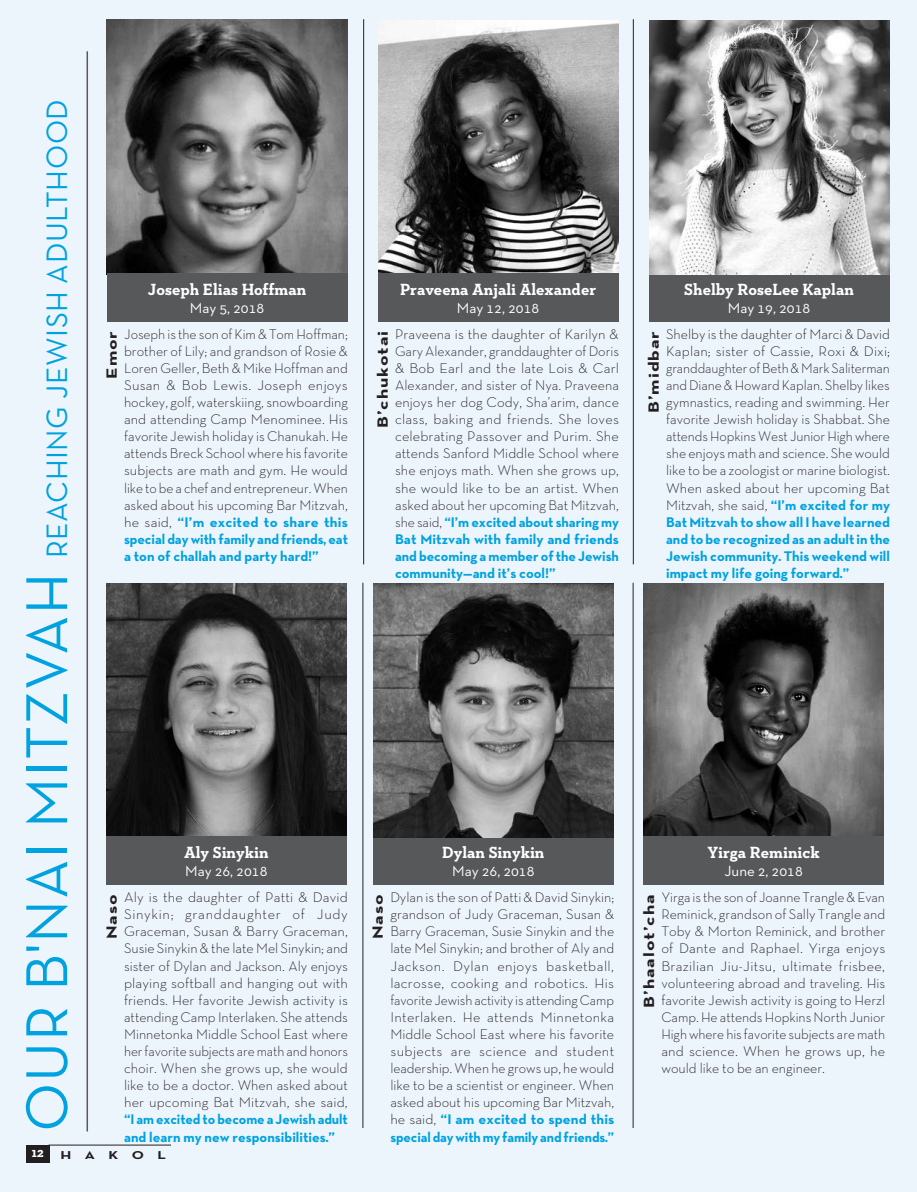
<style>
.page{position:relative;width:917px;height:1192px;background:#fff}
.page>*{position:absolute;margin:0;border:0;box-sizing:border-box;transform-origin:0 0}
.t1{font:30px "Neutra Text TF";letter-spacing:.02em;color:#00a2df}
.t2{font:700 16.5px "Neutraface Slab Text";color:#fff}
.t3{font:15px "Neutra Text TF";color:#fff}
.t4{font:700 15px "Neutra Text TF";letter-spacing:.05em;color:#231f20;scale:1.3 1}
.t5{font:300 14.25px/17.1px "Neutra Text TF";color:#231f20;text-align:justify}
.t6{font:700 14.25px/17.1px "Neutra Text TF";color:#00a2df}
.t7{font:700 11.55px "Neutra Text TF";letter-spacing:.88em;color:#231f20;scale:1.32 1}
.s1{font-size:60px}
.s2{font-weight:700;color:#00a2df}
.s3{font-family:"Neutraface Slab Text";font-size:13.5px;color:#fff}
</style>
<div class="page">
<div style="left:0;top:0;width:916px;height:1192px;background:#edf5fc"></div>
<hr style="left:363px;top:19px;width:1px;height:545px;background:#231f20">
<hr style="left:632px;top:19px;width:1px;height:545px;background:#231f20">
<img style="left:107px;top:20px;width:240px;height:253px">
<div style="left:107px;top:273px;width:240px;height:48px;background:#57585a"></div>
<div style="left:648px;top:273px;width:240px;height:48px;background:#57585a"></div>
<img style="left:378px;top:20px;width:240px;height:253px">
<div style="left:378px;top:273px;width:240px;height:48px;background:#57585a"></div>
<hr style="left:362px;top:583px;width:1px;height:545px;background:#231f20">
<hr style="left:632px;top:583px;width:1px;height:545px;background:#231f20">
<img style="left:106px;top:584px;width:240px;height:253px">
<div style="left:373px;top:837px;width:240px;height:48px;background:#57585a"></div>
<div style="left:106px;top:837px;width:240px;height:48px;background:#57585a"></div>
<img style="left:643px;top:584px;width:240px;height:253px">
<img style="left:373px;top:584px;width:240px;height:254px">
<img style="left:648px;top:20px;width:240px;height:254px">
<div style="left:643px;top:837px;width:240px;height:48px;background:#57585a"></div>
<hr style="left:86px;top:51px;width:2px;height:1080px;background:#57585a">
<hr style="left:48px;top:1145px;width:123px;height:1px;background:#231f20">
<div style="left:26px;top:1145px;width:24px;height:17px;background:#231f20"></div>
<h1 class="t1" style="left:39px;top:1131px;width:1034px;rotate:-90deg"><span class="s1">OUR B'NAI MITZVAH</span> REACHING JEWISH ADULTHOOD</h1>
<p class="t2" style="left:148px;top:278px;width:160px">Joseph Elias Hoffman</p>
<p class="t3" style="left:190px;top:298px;width:76px">May 5, 2018</p>
<p class="t2" style="left:400px;top:278px;width:197px">Praveena Anjali Alexander</p>
<p class="t3" style="left:456px;top:298px;width:84px">May 12, 2018</p>
<p class="t2" style="left:684px;top:278px;width:171px">Shelby RoseLee Kaplan</p>
<p class="t3" style="left:727px;top:298px;width:84px">May 19, 2018</p>
<p class="t5" style="left:124px;top:325px;width:225px">Joseph is the son of Kim &amp; Tom Hoffman; brother of Lily; and grandson of Rosie &amp; Loren Geller, Beth &amp; Mike Hoffman and Susan &amp; Bob Lewis. Joseph enjoys hockey, golf, waterskiing, snowboarding and attending Camp Menominee. His favorite Jewish holiday is Chanukah. He attends Breck School where his favorite subjects are math and gym. He would like to be a chef and entrepreneur. When asked about his upcoming Bar Mitzvah, he said, <span class="s2">“I’m excited to share this special day with family and friends, eat a ton of challah and party hard!”</span></p>
<p class="t5" style="left:665px;top:325px;width:225px">Shelby is the daughter of Marci &amp; David Kaplan; sister of Cassie, Roxi &amp; Dixi; granddaughter of Beth &amp; Mark Saliterman and Diane &amp; Howard Kaplan. Shelby likes gymnastics, reading and swimming. Her favorite Jewish holiday is Shabbat. She attends Hopkins West Junior High where she enjoys math and science. She would like to be a zoologist or marine biologist.<br>When asked about her upcoming Bat Mitzvah, she said, <span class="s2">“I’m excited for my Bat Mitzvah to show all I have learned and to be recognized as an adult in the Jewish community. This weekend will impact my life going forward.”</span></p>
<p class="t5" style="left:395px;top:325px;width:225px">Praveena is the daughter of Karilyn &amp; Gary Alexander, granddaughter of Doris &amp; Bob Earl and the late Lois &amp; Carl Alexander, and sister of Nya. Praveena enjoys her dog Cody, Sha’arim, dance class, baking and friends. She loves celebrating Passover and Purim. She attends Sanford Middle School where she enjoys math. When she grows up, she would like to be an artist. When asked about her upcoming Bat Mitzvah, she said, <span class="s2">“I’m excited about sharing my Bat Mitzvah with family and friends and becoming a member of the Jewish community—and it’s cool!”</span></p>
<p class="t4" style="left:644px;top:413px;width:65px;rotate:-90deg">B’midbar</p>
<p class="t4" style="left:102px;top:379px;width:39px;rotate:-90deg">Emor</p>
<p class="t4" style="left:373px;top:428px;width:76px;rotate:-90deg">B’chukotai</p>
<p class="t2" style="left:184px;top:842px;width:86px">Aly Sinykin</p>
<p class="t3" style="left:185px;top:862px;width:84px">May 26, 2018</p>
<p class="t2" style="left:442px;top:842px;width:104px">Dylan Sinykin</p>
<p class="t3" style="left:452px;top:862px;width:84px">May 26, 2018</p>
<p class="t2" style="left:707px;top:842px;width:114px">Yirga Reminick</p>
<p class="t3" style="left:724px;top:862px;width:80px">June 2, 2018</p>
<p class="t5" style="left:124px;top:888px;width:225px">Aly is the daughter of Patti &amp; David Sinykin; granddaughter of Judy Graceman, Susan &amp; Barry Graceman, Susie Sinykin &amp; the late Mel Sinykin; and sister of Dylan and Jackson. Aly enjoys playing softball and hanging out with friends. Her favorite Jewish activity is attending Camp Interlaken. She attends Minnetonka Middle School East where her favorite subjects are math and honors choir. When she grows up, she would like to be a doctor. When asked about her upcoming Bat Mitzvah, she said,</p>
<p class="t6" style="left:124px;top:1111px;width:225px">“I am excited to become a Jewish adult and learn my new responsibilities.”</p>
<p class="t4" style="left:102px;top:939px;width:36px;rotate:-90deg">Naso</p>
<p class="t5" style="left:390px;top:888px;width:225px">Dylan is the son of Patti &amp; David Sinykin; grandson of Judy Graceman, Susan &amp; Barry Graceman, Susie Sinykin and the late Mel Sinykin; and brother of Aly and Jackson. Dylan enjoys basketball, lacrosse, cooking and robotics. His favorite Jewish activity is attending Camp Interlaken. He attends Minnetonka Middle School East where his favorite subjects are science and student leadership. When he grows up, he would like to be a scientist or engineer. When asked about his upcoming Bar Mitzvah, he said, <span class="s2">“I am excited to spend this special day with my family and friends.”</span></p>
<p class="t4" style="left:368px;top:939px;width:36px;rotate:-90deg">Naso</p>
<p class="t5" style="left:661px;top:888px;width:225px">Yirga is the son of Joanne Trangle &amp; Evan Reminick, grandson of Sally Trangle and Toby &amp; Morton Reminick, and brother of Dante and Raphael. Yirga enjoys Brazilian Jiu-Jitsu, ultimate frisbee, volunteering abroad and traveling. His favorite Jewish activity is going to Herzl Camp. He attends Hopkins North Junior High where his favorite subjects are math and science. When he grows up, he would like to be an engineer.</p>
<p class="t4" style="left:639px;top:1008px;width:89px;rotate:-90deg">B’haalot’cha</p>
<p class="t7" style="left:32px;top:1147px;width:103px"><span class="s3">12</span> HAKOL</p>
</div>
